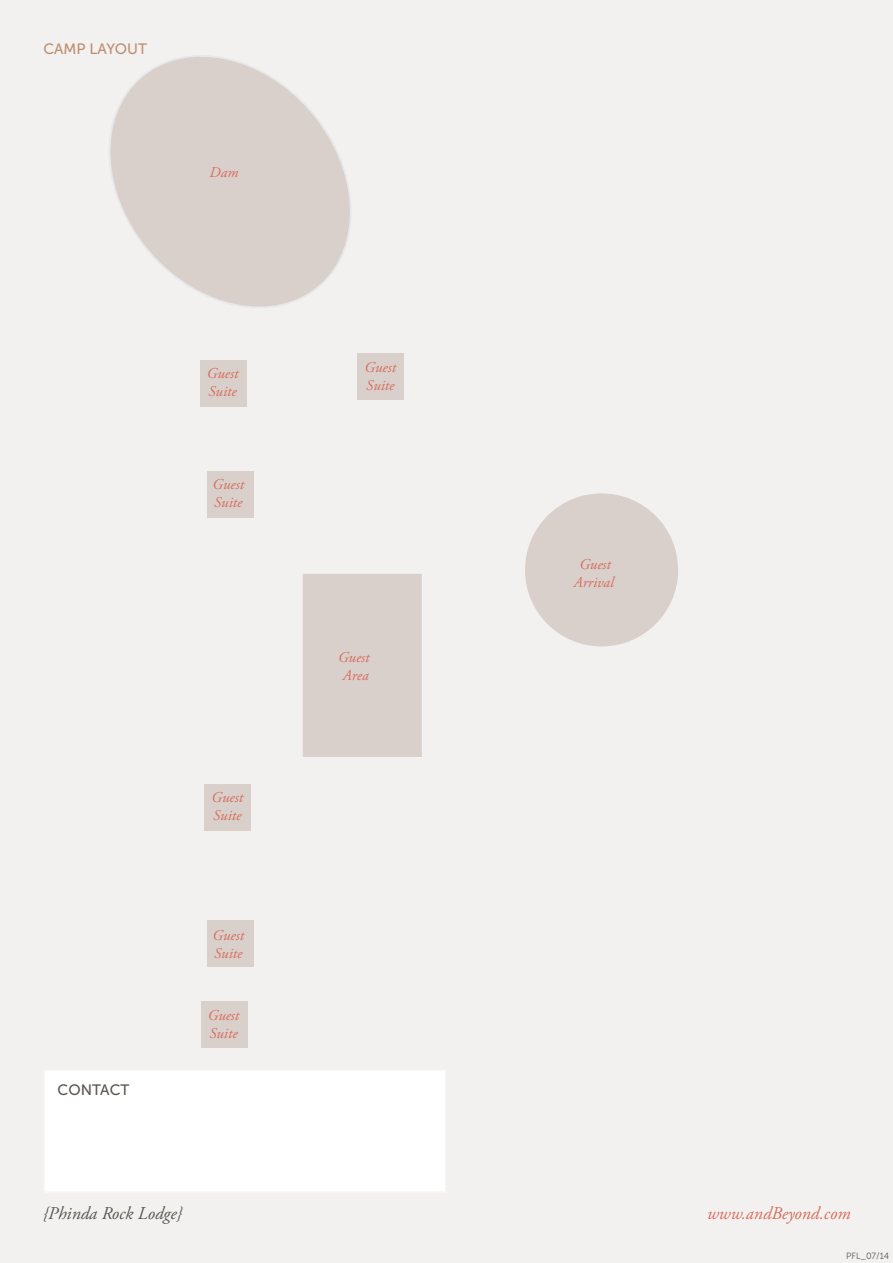
<style>
.page{position:relative;width:893px;height:1263px;background:#f2f1ef}
.page>*{position:absolute;margin:0;border:0;box-sizing:border-box;transform-origin:0 0}
.t1{font:italic 18px "Adobe Garamond Pro";color:#59554f}
.t2{font:italic 18px "Adobe Garamond Pro";color:#d86e5e}
.t3{font:italic 15px/18px "Adobe Garamond Pro";color:#d86d5d}
.t4{font:italic 15px/18px "Adobe Garamond Pro";color:#d86c5d;text-align:center}
.t5{font:15px "Museo Sans 500";color:#be8f71}
.t6{font:15px "Museo Sans 500";color:#59554f}
.t7{font:9px "Museo Sans 300";color:#59554f}
</style>
<div class="page">
<div style="left:44px;top:1070px;width:402px;height:122px;background:#fff"></div>
<div style="left:201px;top:1001px;width:46px;height:47px;background:#d9d0cb"></div>
<div style="left:207px;top:920px;width:47px;height:47px;background:#d9d0cb"></div>
<div style="left:205px;top:784px;width:46px;height:47px;background:#d9d0cb"></div>
<div style="left:207px;top:471px;width:47px;height:47px;background:#d9d0cb"></div>
<div style="left:200px;top:360px;width:47px;height:46px;background:#d9d0cb"></div>
<div style="left:357px;top:353px;width:47px;height:47px;background:#d9d0cb"></div>
<div style="left:303px;top:574px;width:119px;height:183px;background:#d9d0cb"></div>
<svg style="left:109px;top:55px;width:242px;height:253px"></svg>
<div style="left:525px;top:493px;width:153px;height:153px;background:#d9d0cb;border-radius:50%"></div>
<p class="t5" style="left:43px;top:40px;width:75px">CAMP LAYOUT</p>
<p class="t4" style="left:210px;top:163px;width:30px">Dam</p>
<p class="t3" style="left:207px;top:365px;width:33px">Guest<br>Suite</p>
<p class="t3" style="left:213px;top:476px;width:33px">Guest<br>Suite</p>
<p class="t6" style="left:58px;top:1081px;width:73px">CONTACT</p>
<p class="t3" style="left:212px;top:788px;width:33px">Guest<br>Suite</p>
<p class="t3" style="left:213px;top:926px;width:33px">Guest<br>Suite</p>
<p class="t3" style="left:208px;top:1006px;width:33px">Guest<br>Suite</p>
<p class="t3" style="left:365px;top:358px;width:33px">Guest<br>Suite</p>
<p class="t4" style="left:338px;top:648px;width:33px">Guest<br>Area</p>
<p class="t4" style="left:574px;top:555px;width:42px">Guest<br>Arrival</p>
<p class="t1" style="left:43px;top:1202px;width:141px">{Phinda Rock Lodge}</p>
<p class="t2" style="left:707px;top:1202px;width:145px">www.andBeyond.com</p>
<p class="t7" style="left:846px;top:1251px;width:45px">PFL_07/14</p>
</div>
